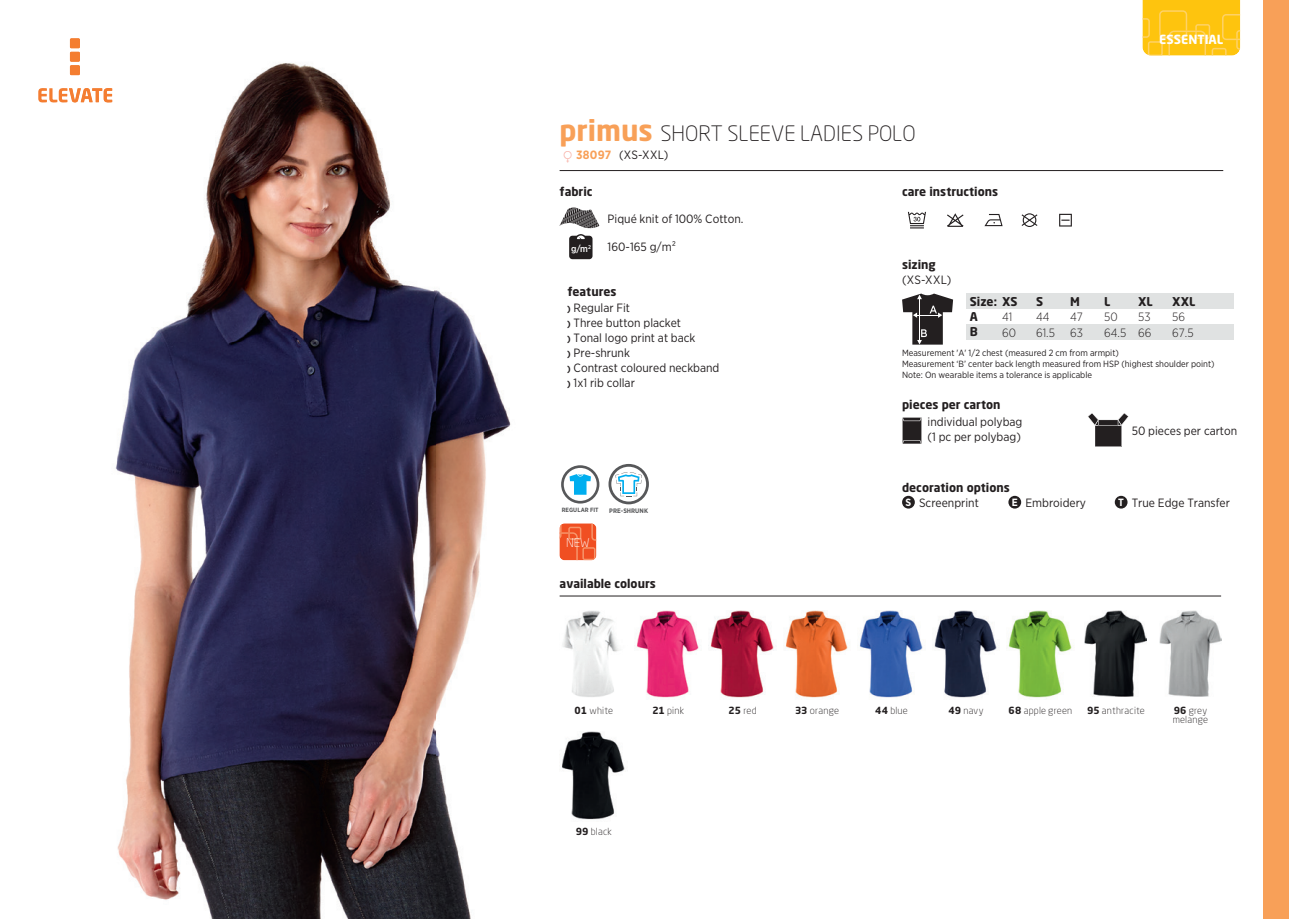
<style>
.page{position:relative;width:1289px;height:919px;background:#fff}
.page>*{position:absolute;margin:0;border:0;box-sizing:border-box;transform-origin:0 0}
.t1{font:300 21px "Neo Sans W1 G";color:#231f20}
.t2{font:700 12.45px "Neo Sans W1 G";color:#fff}
.t3{font:12px/15px "Gotham Narrow";color:#231f20}
.t4{font:700 12px/15.3px "Neo Sans W1 G";color:#231f20}
.t5{font:300 12px "Gotham Narrow";color:#231f20}
.t6{font:300 12px "Neo Sans W1 G";color:#fff}
.t7{font:300 9.75px/9px "Neo Sans W1 G";letter-spacing:.025em;color:#231f20}
.t8{font:500 9.3px "Gotham Narrow";color:#fff}
.t9{font:9px/10.8px "Gotham Narrow";color:#231f20}
.t10{font:700 6.45px "Gotham Narrow";letter-spacing:.005em;color:#57585a}
.t11{font:700 6.15px "Gotham Narrow";letter-spacing:.005em;color:#57585a}
.s1{font-weight:700;font-size:28.5px;color:#f8a058}
.s2{font-family:"pfcprijssysmbolen";font-size:13.5px;color:#f7a498}
.s3{font-weight:700;color:#f8a058}
.s4{font-weight:700;font-size:9px}
.s5{font-weight:700;font-size:10.5px;color:#fff}
.s6{font-weight:700}
</style>
<div class="page">
<svg style="left:1088px;top:413px;width:40px;height:34px"></svg>
<svg style="left:902px;top:417px;width:19px;height:27px"></svg>
<svg style="left:902px;top:293px;width:51px;height:51px"></svg>
<div style="left:569px;top:236px;width:23px;height:23px;background:#231f20;border-radius:3px"></div>
<svg style="left:575px;top:234px;width:11px;height:6px"></svg>
<svg style="left:559px;top:207px;width:40px;height:21px"></svg>
<div style="left:902px;top:496px;width:12px;height:12px;background:#231f20;border-radius:50%"></div>
<div style="left:1008px;top:496px;width:13px;height:12px;background:#231f20;border-radius:50%"></div>
<div style="left:1114px;top:496px;width:13px;height:12px;background:#231f20;border-radius:50%"></div>
<hr style="left:559px;top:170px;width:664px;height:1px;background:#231f20">
<div style="left:965px;top:293px;width:268px;height:16px;background:#e0e2e2"></div>
<div style="left:965px;top:324px;width:268px;height:15px;background:#e0e2e2"></div>
<svg style="left:947px;top:213px;width:16px;height:14px"></svg>
<svg style="left:984px;top:214px;width:18px;height:12px"></svg>
<svg style="left:1021px;top:213px;width:16px;height:14px"></svg>
<svg style="left:1059px;top:214px;width:12px;height:12px"></svg>
<svg style="left:908px;top:212px;width:18px;height:16px"></svg>
<div style="left:1263px;top:0;width:25px;height:918px;background:#f8a058"></div>
<hr style="left:559px;top:595px;width:662px;height:1px;background:#231f20">
<img style="left:562px;top:611px;width:57px;height:86px">
<img style="left:561px;top:731px;width:64px;height:89px">
<img style="left:637px;top:610px;width:62px;height:88px">
<img style="left:708px;top:610px;width:66px;height:88px">
<img style="left:785px;top:610px;width:63px;height:88px">
<img style="left:857px;top:610px;width:66px;height:88px">
<img style="left:934px;top:610px;width:63px;height:88px">
<img style="left:1084px;top:610px;width:62px;height:86px">
<img style="left:1008px;top:610px;width:64px;height:89px">
<img style="left:1159px;top:610px;width:62px;height:86px">
<svg style="left:608px;top:464px;width:41px;height:40px"></svg>
<svg style="left:561px;top:465px;width:38px;height:38px"></svg>
<svg style="left:1142px;top:0;width:98px;height:56px"></svg>
<img style="left:66px;top:40px;width:445px;height:878px">
<svg style="left:38px;top:88px;width:66px;height:14px"></svg>
<img style="left:69px;top:88px;width:33px;height:14px">
<img style="left:104px;top:88px;width:8px;height:14px">
<svg style="left:70px;top:38px;width:10px;height:37px"></svg>
<svg style="left:559px;top:523px;width:37px;height:38px"></svg>
<h1 class="t1" style="left:559px;top:120px;width:357px"><span class="s1">primus</span> SHORT SLEEVE LADIES POLO</h1>
<p class="t3" style="left:562px;top:147px;width:108px"><span class="s2">f</span> <span class="s3">38097</span> (XS-XXL)</p>
<p class="t4" style="left:559px;top:184px;width:34px">fabric</p>
<p class="t4" style="left:902px;top:184px;width:98px">care instructions</p>
<p class="t8" style="left:571px;top:243px;width:22px">g/m<sup>2</sup></p>
<p class="t3" style="left:607px;top:211px;width:137px">Piqué knit of 100% Cotton.</p>
<p class="t3" style="left:607px;top:239px;width:70px">160-165 g/m2</p>
<p class="t4" style="left:902px;top:256px;width:35px">sizing</p>
<p class="t2" style="left:1159px;top:31px;width:66px">ESSENTIAL</p>
<p class="t4" style="left:567px;top:284px;width:51px">features</p>
<p class="t3" style="left:567px;top:300px;width:154px"><span class="s4">)</span> Regular Fit<br><span class="s4">)</span> Three button placket<br><span class="s4">)</span> Tonal logo print at back<br><span class="s4">)</span> Pre-shrunk<br><span class="s4">)</span> Contrast coloured neckband <span class="s4">)</span> 1x1 rib collar</p>
<p class="t11" style="left:561px;top:505px;width:38px">REGULAR FIT</p>
<p class="t10" style="left:609px;top:506px;width:40px">PRE-SHRUNK</p>
<p class="t6" style="left:566px;top:535px;width:25px">NEW</p>
<p class="t4" style="left:559px;top:575px;width:98px">available colours</p>
<p class="t3" style="left:902px;top:272px;width:51px">( XS-XXL )</p>
<p class="t4" style="left:969px;top:293px;width:49px">Size: XS<br>A<br>B</p>
<p class="t4" style="left:1036px;top:293px;width:9px">S</p>
<p class="t4" style="left:1070px;top:293px;width:11px">M</p>
<p class="t4" style="left:1104px;top:293px;width:8px">L</p>
<p class="t4" style="left:1138px;top:293px;width:16px">XL</p>
<p class="t4" style="left:1172px;top:293px;width:25px">XXL</p>
<p class="t5" style="left:1002px;top:310px;width:12px">41</p>
<p class="t5" style="left:1036px;top:310px;width:15px">44</p>
<p class="t5" style="left:1070px;top:310px;width:14px">47</p>
<p class="t5" style="left:1104px;top:310px;width:15px">50</p>
<p class="t5" style="left:1138px;top:310px;width:14px">53</p>
<p class="t5" style="left:1172px;top:310px;width:14px">56</p>
<p class="t5" style="left:1002px;top:325px;width:15px">60</p>
<p class="t5" style="left:1036px;top:325px;width:20px">61.5</p>
<p class="t5" style="left:1070px;top:325px;width:14px">63</p>
<p class="t5" style="left:1104px;top:325px;width:49px">64.5 66</p>
<p class="t5" style="left:1172px;top:325px;width:23px">67.5</p>
<p class="t9" style="left:902px;top:347px;width:314px">Measurement 'A' 1/2 chest (measured 2 cm from armpit)<br>Measurement ‘B’ center back length measured from HSP (highest shoulder point)<br>Note: On wearable items a tolerance is applicable</p>
<p class="t4" style="left:902px;top:397px;width:100px">pieces per carton</p>
<p class="t3" style="left:927px;top:414px;width:96px">individual polybag (1 pc per polybag)</p>
<p class="t3" style="left:1131px;top:423px;width:107px">50 pieces per carton</p>
<p class="t4" style="left:902px;top:479px;width:109px">decoration options</p>
<p class="t3" style="left:905px;top:495px;width:75px"><span class="s5">S</span> Screenprint</p>
<p class="t3" style="left:1011px;top:495px;width:76px"><span class="s5">E</span> Embroidery</p>
<p class="t3" style="left:1118px;top:495px;width:113px"><span class="s5">T</span> True Edge Transfer</p>
<p class="t7" style="left:574px;top:705px;width:40px"><span class="s6">01</span> white</p>
<p class="t7" style="left:652px;top:705px;width:33px"><span class="s6">21</span> pink</p>
<p class="t7" style="left:728px;top:705px;width:30px"><span class="s6">25</span> red</p>
<p class="t7" style="left:795px;top:705px;width:46px"><span class="s6">33</span> orange</p>
<p class="t7" style="left:875px;top:705px;width:34px"><span class="s6">44</span> blue</p>
<p class="t7" style="left:948px;top:705px;width:36px"><span class="s6">49</span> navy</p>
<p class="t7" style="left:1008px;top:705px;width:65px"><span class="s6">68</span> apple green</p>
<p class="t7" style="left:1086px;top:705px;width:59px"><span class="s6">95</span> anthracite</p>
<p class="t7" style="left:1172px;top:705px;width:37px"><span class="s6">96</span> grey melange</p>
<p class="t7" style="left:575px;top:826px;width:38px"><span class="s6">99</span> black</p>
</div>
